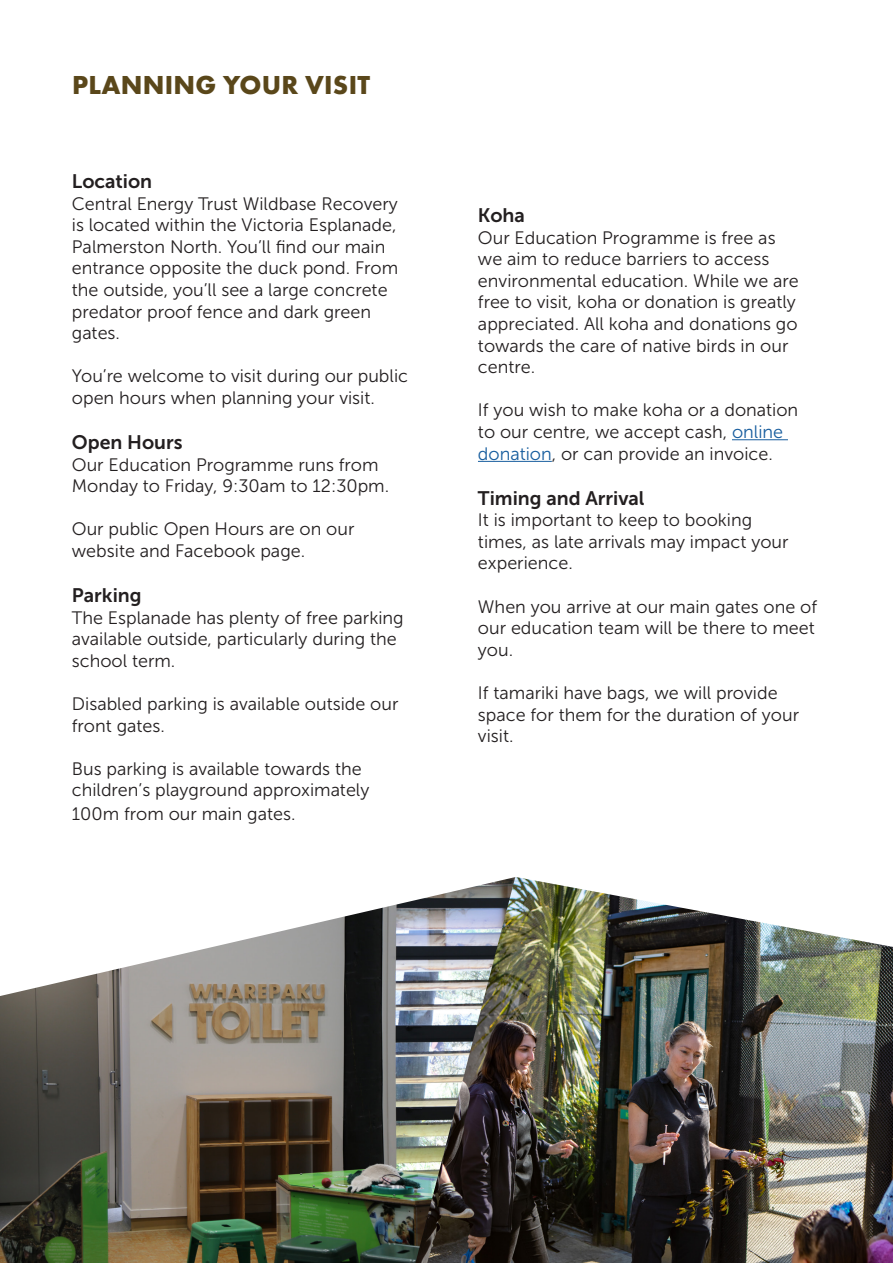
<style>
.page{position:relative;width:893px;height:1263px;background:#fff}
.page>*{position:absolute;margin:0;border:0;box-sizing:border-box;transform-origin:0 0}
.Paragraph_Style_2{font:700 27px "Futura PT";letter-spacing:.01em;color:#5a471a}
.t1{font:21px "Museo Sans 500";color:#231f20}
.Body_Text{font:19.5px "Museo Sans 700";color:#231f20}
.Body_Text-2{font:18px/21.6px "Museo Sans 300";color:#231f20}
.s1{color:#175d9e}
</style>
<div class="page">
<img style="left:516px;top:947px;width:377px;height:316px">
<img style="left:0;top:996px;width:516px;height:267px">
<img style="left:537px;top:881px;width:356px;height:66px">
<img style="left:0;top:877px;width:537px;height:119px">
<svg style="left:870px;top:881px;width:23px;height:64px"></svg>
<hr style="left:732px;top:439px;width:56px;height:1px;background:#175d9e">
<hr style="left:478px;top:461px;width:74px;height:1px;background:#175d9e">
<p class="Paragraph_Style_2" style="left:72px;top:68px;width:300px">PLANNING YOUR VISIT</p>
<p class="Body_Text" style="left:72px;top:170px;width:82px">Location</p>
<p class="Body_Text-2" style="left:72px;top:193px;width:328px">Central Energy Trust Wildbase Recovery is located within the Victoria Esplanade, Palmerston North. You’ll find our main entrance opposite the duck pond. From the outside, you’ll see a large concrete predator proof fence and dark green gates.</p>
<p class="Body_Text-2" style="left:72px;top:365px;width:338px">You’re welcome to visit during our public open hours when planning your visit.</p>
<p class="Body_Text" style="left:72px;top:431px;width:112px">Open Hours</p>
<p class="Body_Text-2" style="left:72px;top:454px;width:319px">Our Education Programme runs from<br>Monday to Friday, 9:30am to 12:30pm.</p>
<p class="Body_Text-2" style="left:72px;top:518px;width:284px">Our public Open Hours are on our website and Facebook page.</p>
<p class="Body_Text" style="left:72px;top:584px;width:71px">Parking</p>
<p class="Body_Text-2" style="left:72px;top:607px;width:333px">The Esplanade has plenty of free parking available outside, particularly during the school term.</p>
<p class="Body_Text-2" style="left:72px;top:693px;width:328px">Disabled parking is available outside our front gates.</p>
<p class="Body_Text-2" style="left:72px;top:758px;width:299px">Bus parking is available towards the children’s playground approximately</p>
<p class="Body_Text-2" style="left:72px;top:803px;width:225px">100m from our main gates.</p>
<p class="Body_Text" style="left:478px;top:204px;width:49px">Koha</p>
<p class="Body_Text-2" style="left:478px;top:227px;width:322px">Our Education Programme is free as we aim to reduce barriers to access environmental education. While we are free to visit, koha or donation is greatly appreciated. All koha and donations go towards the care of native birds in our centre.</p>
<p class="Body_Text-2" style="left:478px;top:399px;width:322px">If you wish to make koha or a donation to our centre, we accept cash, <span class="s1">online donation</span>, or can provide an invoice.</p>
<p class="Body_Text" style="left:478px;top:487px;width:168px">Timing and Arrival</p>
<p class="Body_Text-2" style="left:478px;top:509px;width:312px">It is important to keep to booking times, as late arrivals may impact your experience.</p>
<p class="Body_Text-2" style="left:478px;top:596px;width:341px">When you arrive at our main gates one of our education team will be there to meet you.</p>
<p class="Body_Text-2" style="left:478px;top:682px;width:323px">If tamariki have bags, we will provide space for them for the duration of your visit.</p>
<p class="t1" style="left:33px;top:1207px;width:25px">10</p>
</div>
